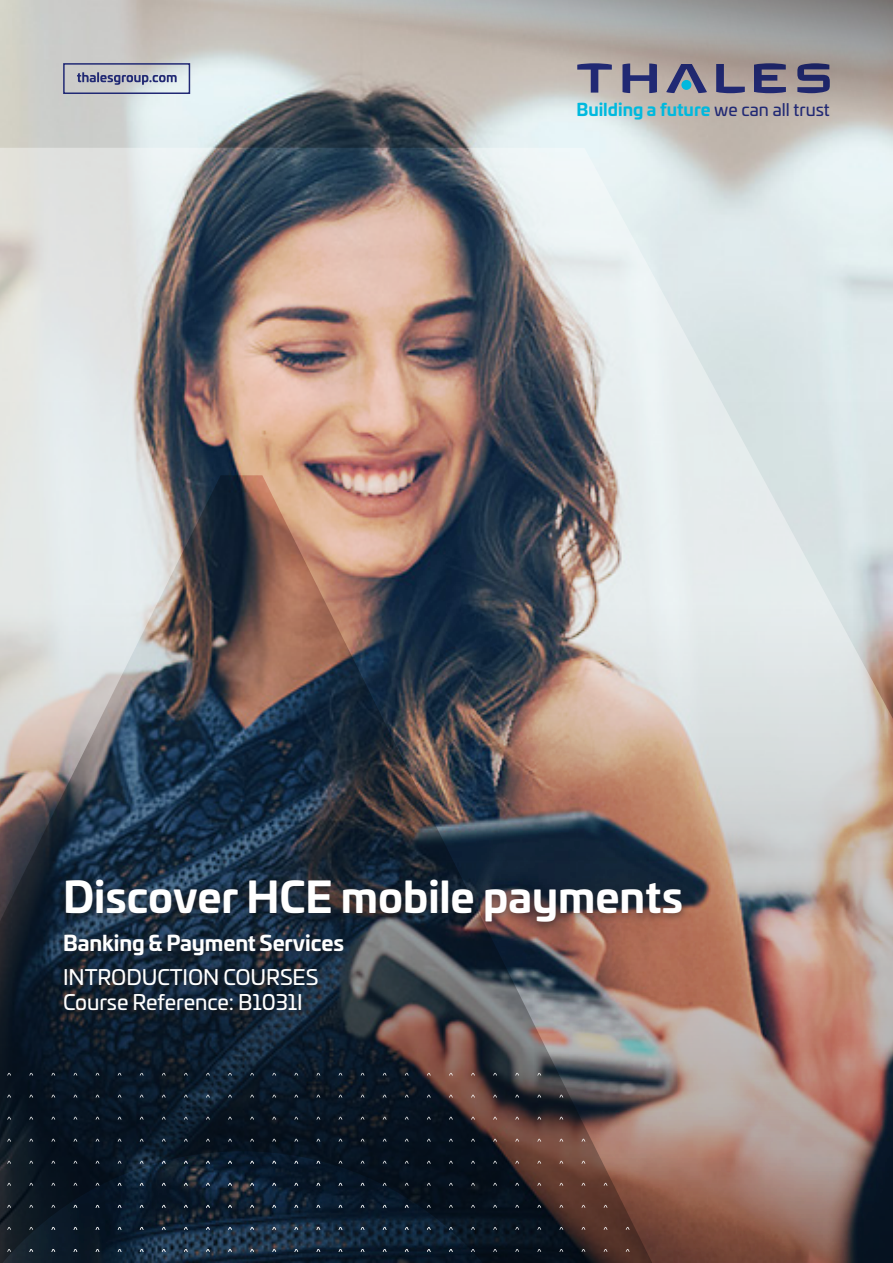
<style>
.page{position:relative;width:893px;height:1263px;background:#fff}
.page>*{position:absolute;margin:0;border:0;box-sizing:border-box;transform-origin:0 0}
.t1{font:700 42px "Univia Pro";letter-spacing:-.005em;color:#fff}
.t2{font:21px "Univia Pro";letter-spacing:-.005em;color:#fff}
.t3{font:700 21px "Univia Pro";letter-spacing:-.005em;color:#fff}
.t4{font:700 17.1px "Univia Pro";color:#00badf}
.s1{font-weight:400;color:#222a75}
</style>
<div class="page">
<svg style="left:0;top:861px;width:893px;height:402px;background:#4e4649"></svg>
<div style="left:56px;top:874px;width:633px;height:147px;background:#231f20;opacity:.6"></div>
<img style="left:0;top:0;width:893px;height:861px">
<p class="t4" style="left:576px;top:96px;width:255px">Building a future <span class="s1">we can all trust</span></p>
<p class="t1" style="left:63px;top:863px;width:622px">Discover HCE mobile payments</p>
<p class="t3" style="left:63px;top:926px;width:282px">Banking &amp; Payment Services</p>
<p class="t2" style="left:63px;top:961px;width:257px">INTRODUCTION COURSES</p>
<p class="t2" style="left:63px;top:987px;width:241px">Course Reference: B1031I</p>
</div>
